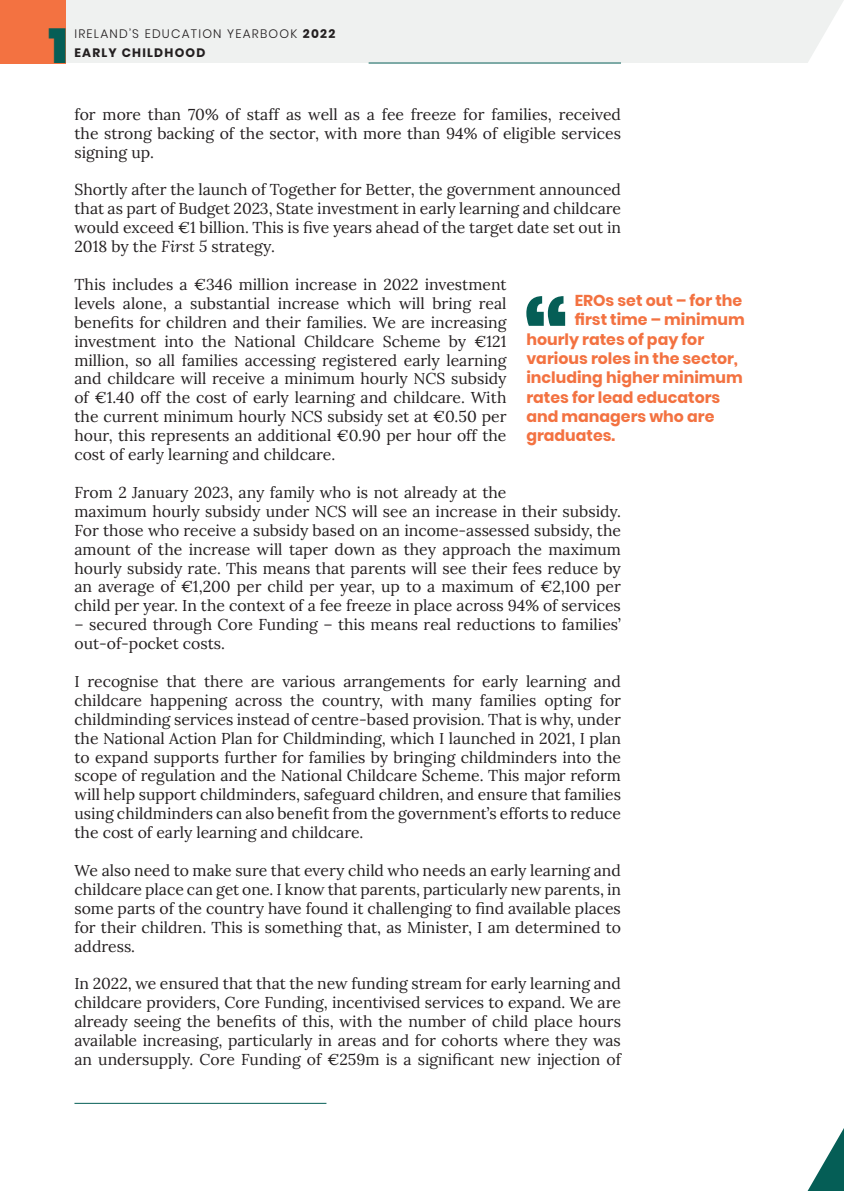
<style>
.page{position:relative;width:844px;height:1191px;background:#fff}
.page>*{position:absolute;margin:0;border:0;box-sizing:border-box;transform-origin:0 0}
.t1{font:900 95.38px "Poppins";color:#055e56}
.t2{font:900 49px "Poppins";color:#055e56}
.t3{font:15.75px/18.9px "Lora";color:#231f20;text-align:justify}
.t4{font:700 15.75px "Poppins";color:#f37241}
.t5{font:300 12.25px "Poppins";letter-spacing:.1em;color:#231f20}
.t6{font:700 12.25px "Poppins";letter-spacing:.1em;color:#231f20}
.s1{font-weight:700}
.s2{font-style:italic}
</style>
<div class="page">
<div style="left:65px;top:0;width:778px;height:63px;background:#eff1f0"></div>
<svg style="left:808px;top:3px;width:35px;height:60px"></svg>
<svg style="left:807px;top:1130px;width:36px;height:61px"></svg>
<hr style="left:368px;top:63px;width:253px;height:1px;background:#055e56">
<hr style="left:74px;top:1103px;width:252px;height:1px;background:#055e56">
<div style="left:0;top:0;width:65px;height:63px;background:#f37241"></div>
<h2 class="t2" style="left:48px;top:18px;width:21px">1</h2>
<p class="t5" style="left:74px;top:26px;width:262px">IRELAND’S EDUCATION YEARBOOK <span class="s1">2022</span></p>
<p class="t6" style="left:74px;top:46px;width:132px">early childhood</p>
<p class="t3" style="left:74px;top:104px;width:548px">for more than 70% of staff as well as a fee freeze for families, received the strong backing of the sector, with more than 94% of eligible services signing up.</p>
<p class="t3" style="left:74px;top:179px;width:548px">Shortly after the launch of Together for Better, the government announced that as part of Budget 2023, State investment in early learning and childcare would exceed €1 billion. This is five years ahead of the target date set out in 2018 by the <span class="s2">First 5</span> strategy.</p>
<p class="t3" style="left:74px;top:274px;width:433px">This includes a €346 million increase in 2022 investment levels alone, a substantial increase which will bring real benefits for children and their families. We are increasing investment into the National Childcare Scheme by €121 million, so all families accessing registered early learning and childcare will receive a minimum hourly NCS subsidy of €1.40 off the cost of early learning and childcare. With the current minimum hourly NCS subsidy set at €0.50 per hour, this represents an additional €0.90 per hour off the cost of early learning and childcare.</p>
<p class="t3" style="left:74px;top:482px;width:548px;text-align:left">From 2 January 2023, any family who is not already at the<br>maximum hourly subsidy under NCS will see an increase in their subsidy.<br>For those who receive a subsidy based on an income-assessed subsidy, the amount of the increase will taper down as they approach the maximum hourly subsidy rate. This means that parents will see their fees reduce by an average of €1,200 per child per year, up to a maximum of €2,100 per child per year. In the context of a fee freeze in place across 94% of services</p>
<p class="t3" style="left:74px;top:614px;width:548px">– secured through Core Funding – this means real reductions to families’ out-of-pocket costs.</p>
<p class="t3" style="left:74px;top:671px;width:548px">I recognise that there are various arrangements for early learning and childcare happening across the country, with many families opting for childminding services instead of centre-based provision. That is why, under the National Action Plan for Childminding, which I launched in 2021, I plan to expand supports further for families by bringing childminders into the scope of regulation and the National Childcare Scheme. This major reform will help support childminders, safeguard children, and ensure that families using childminders can also benefit from the government’s efforts to reduce the cost of early learning and childcare.</p>
<p class="t3" style="left:74px;top:860px;width:548px">We also need to make sure that every child who needs an early learning and childcare place can get one. I know that parents, particularly new parents, in some parts of the country have found it challenging to find available places for their children. This is something that, as Minister, I am determined to address.</p>
<p class="t3" style="left:74px;top:973px;width:548px">In 2022, we ensured that that the new funding stream for early learning and childcare providers, Core Funding, incentivised services to expand. We are already seeing the benefits of this, with the number of child place hours available increasing, particularly in areas and for cohorts where they was an undersupply. Core Funding of €259m is a significant new injection of</p>
<h1 class="t1" style="left:521px;top:291px;width:50px">“</h1>
<p class="t4" style="left:574px;top:291px;width:169px">EROs set out – for the</p>
<p class="t4" style="left:574px;top:311px;width:171px">first time – minimum</p>
<p class="t4" style="left:526px;top:330px;width:179px">hourly rates of pay for</p>
<p class="t4" style="left:526px;top:349px;width:213px">various roles in the sector,</p>
<p class="t4" style="left:526px;top:368px;width:218px">including higher minimum</p>
<p class="t4" style="left:526px;top:388px;width:195px">rates for lead educators</p>
<p class="t4" style="left:526px;top:407px;width:189px">and managers who are</p>
<p class="t4" style="left:526px;top:426px;width:90px">graduates.</p>
</div>
